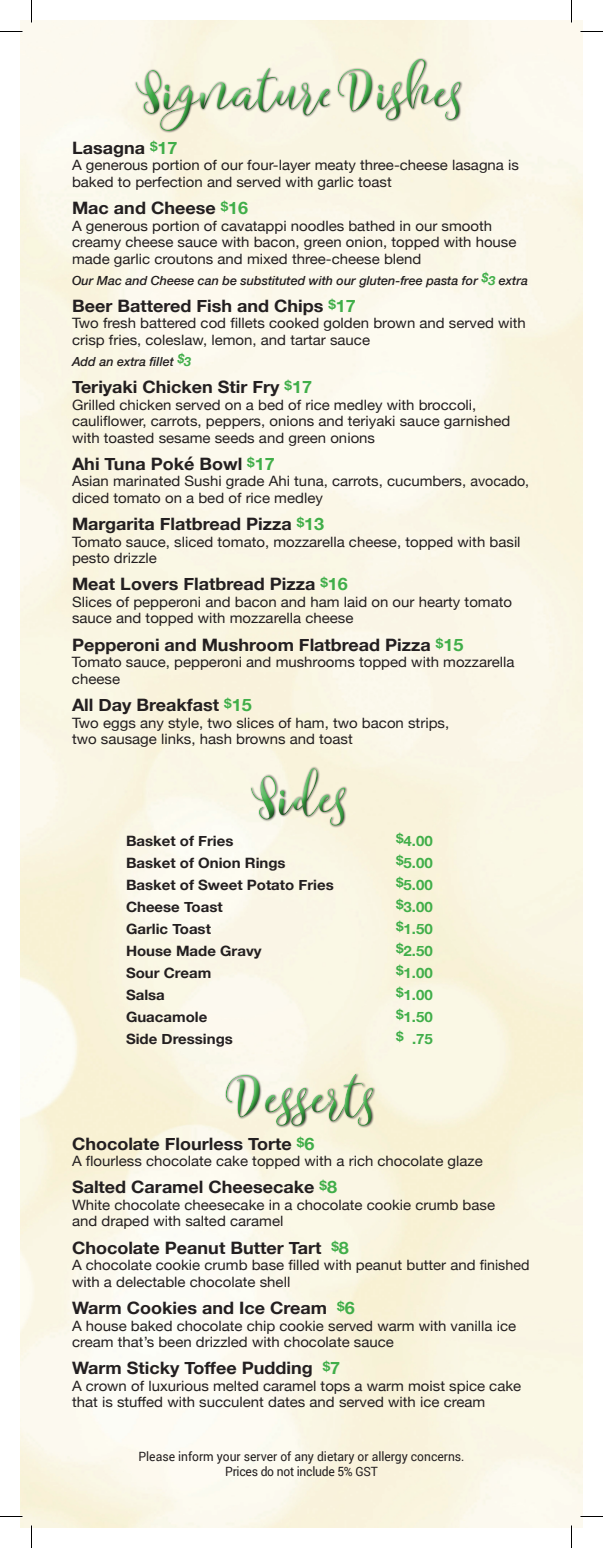
<style>
.page{position:relative;width:603px;height:1548px;background:#fff}
.page>*{position:absolute;margin:0;border:0;box-sizing:border-box;transform-origin:0 0}
.t1{font:49.2px "Flitte";letter-spacing:.01em;color:#40ae49;scale:1.05 1}
.t2{font:700 17.1px "Helvetica Neue";color:#231f20;scale:1.05 1}
.t3{font:14.25px/16.5px "Helvetica Neue";color:#231f20;scale:1.05 1}
.t4{font:700 14.25px "Helvetica Neue";color:#231f20;scale:1.05 1}
.t5{font:700 14.25px "Helvetica Neue";color:#40ae49;scale:1.05 1}
.t6{font:12.75px/15.3px "Roboto";color:#231f20;text-align:center;scale:.95 1}
.t7{font:italic 500 12.6px "Helvetica Neue";color:#231f20}
.s1{color:#40ae49}
.s2{font-weight:700;color:#40ae49}
</style>
<div class="page">
<div style="left:126px;top:50px;width:343px;height:84px;background:#faf7e5"></div>
<div style="left:130px;top:54px;width:341px;height:80px;background:#231f20;opacity:.75"></div>
<div style="left:216px;top:1064px;width:165px;height:67px;background:#faf7e7"></div>
<div style="left:219px;top:1067px;width:164px;height:69px;background:#231f20;opacity:.75"></div>
<div style="left:240px;top:758px;width:114px;height:72px;background:#faf7e5"></div>
<div style="left:245px;top:763px;width:110px;height:73px;background:#231f20;opacity:.75"></div>
<svg style="left:0;top:31px;width:22px;height:1px"></svg>
<svg style="left:580px;top:31px;width:23px;height:1px"></svg>
<svg style="left:0;top:1516px;width:22px;height:1px"></svg>
<svg style="left:580px;top:1516px;width:23px;height:1px"></svg>
<svg style="left:31px;top:0;width:1px;height:22px"></svg>
<svg style="left:31px;top:1526px;width:1px;height:22px"></svg>
<svg style="left:571px;top:0;width:1px;height:22px"></svg>
<svg style="left:571px;top:1526px;width:1px;height:22px"></svg>
<h1 class="t1" style="left:137px;top:53px;width:314px">Signature Dishes</h1>
<p class="t2" style="left:72px;top:134px;width:102px">Lasagna <sup>$</sup><span class="s1">17</span></p>
<p class="t3" style="left:72px;top:158px;width:427px">A generous portion of our four-layer meaty three-cheese lasagna is baked to perfection and served with garlic toast</p>
<p class="t2" style="left:72px;top:195px;width:169px">Mac and Cheese <sup>$</sup><span class="s1">16</span></p>
<p class="t3" style="left:72px;top:218px;width:425px">A generous portion of cavatappi noodles bathed in our smooth creamy cheese sauce with bacon, green onion, topped with house made garlic croutons and mixed three-cheese blend</p>
<p class="t7" style="left:72px;top:269px;width:458px">Our Mac and Cheese can be substituted with our gluten-free pasta for <sup>$</sup><span class="s2">3</span> extra</p>
<p class="t2" style="left:72px;top:292px;width:272px">Beer Battered Fish and Chips <sup>$</sup><span class="s1">17</span></p>
<p class="t3" style="left:72px;top:316px;width:434px">Two fresh battered cod fillets cooked golden brown and served with crisp fries, coleslaw, lemon, and tartar sauce</p>
<p class="t7" style="left:72px;top:350px;width:121px">Add an extra fillet <sup>$</sup><span class="s2">3</span></p>
<p class="t2" style="left:72px;top:373px;width:230px">Teriyaki Chicken Stir Fry <sup>$</sup><span class="s1">17</span></p>
<p class="t3" style="left:72px;top:397px;width:419px">Grilled chicken served on a bed of rice medley with broccoli, cauliflower, carrots, peppers, onions and teriyaki sauce garnished with toasted sesame seeds and green onions</p>
<p class="t2" style="left:72px;top:450px;width:195px">Ahi Tuna Poké Bowl <sup>$</sup><span class="s1">17</span></p>
<p class="t3" style="left:72px;top:474px;width:437px">Asian marinated Sushi grade Ahi tuna, carrots, cucumbers, avocado, diced tomato on a bed of rice medley</p>
<p class="t2" style="left:72px;top:511px;width:242px">Margarita Flatbread Pizza <sup>$</sup><span class="s1">13</span></p>
<p class="t3" style="left:72px;top:534px;width:429px">Tomato sauce, sliced tomato, mozzarella cheese, topped with basil pesto drizzle</p>
<p class="t2" style="left:72px;top:571px;width:264px">Meat Lovers Flatbread Pizza <sup>$</sup><span class="s1">16</span></p>
<p class="t3" style="left:72px;top:594px;width:421px">Slices of pepperoni and bacon and ham laid on our hearty tomato sauce and topped with mozzarella cheese</p>
<p class="t2" style="left:72px;top:631px;width:374px">Pepperoni and Mushroom Flatbread Pizza <sup>$</sup><span class="s1">15</span></p>
<p class="t3" style="left:72px;top:655px;width:423px">Tomato sauce, pepperoni and mushrooms topped with mozzarella cheese</p>
<p class="t2" style="left:72px;top:691px;width:173px">All Day Breakfast <sup>$</sup><span class="s1">15</span></p>
<p class="t3" style="left:72px;top:715px;width:361px">Two eggs any style, two slices of ham, two bacon strips, two sausage links, hash browns and toast</p>
<h1 class="t1" style="left:252px;top:758px;width:95px">Sides</h1>
<p class="t4" style="left:126px;top:830px;width:104px">Basket of Fries</p>
<p class="t5" style="left:396px;top:830px;width:36px"><sup>$</sup>4.00</p>
<p class="t4" style="left:126px;top:852px;width:154px">Basket of Onion Rings</p>
<p class="t5" style="left:396px;top:852px;width:36px"><sup>$</sup>5.00</p>
<p class="t4" style="left:126px;top:874px;width:199px">Basket of Sweet Potato Fries</p>
<p class="t5" style="left:396px;top:874px;width:36px"><sup>$</sup>5.00</p>
<p class="t4" style="left:126px;top:896px;width:94px">Cheese Toast</p>
<p class="t5" style="left:396px;top:896px;width:36px"><sup>$</sup>3.00</p>
<p class="t4" style="left:126px;top:918px;width:82px">Garlic Toast</p>
<p class="t5" style="left:396px;top:918px;width:36px"><sup>$</sup>1.50</p>
<p class="t4" style="left:126px;top:940px;width:131px">House Made Gravy</p>
<p class="t5" style="left:396px;top:940px;width:36px"><sup>$</sup>2.50</p>
<p class="t4" style="left:126px;top:962px;width:83px">Sour Cream</p>
<p class="t5" style="left:396px;top:962px;width:36px"><sup>$</sup>1.00</p>
<p class="t4" style="left:126px;top:983px;width:39px">Salsa</p>
<p class="t5" style="left:396px;top:983px;width:36px"><sup>$</sup>1.00</p>
<p class="t4" style="left:126px;top:1005px;width:79px">Guacamole</p>
<p class="t5" style="left:396px;top:1005px;width:36px"><sup>$</sup>1.50</p>
<p class="t4" style="left:126px;top:1027px;width:103px">Side Dressings</p>
<p class="t5" style="left:396px;top:1027px;width:37px"><sup>$</sup> .75</p>
<h1 class="t1" style="left:226px;top:1059px;width:147px">Desserts</h1>
<p class="t2" style="left:72px;top:1130px;width:232px">Chocolate Flourless Torte <sup>$</sup><span class="s1">6</span></p>
<p class="t3" style="left:72px;top:1154px;width:393px">A flourless chocolate cake topped with a rich chocolate glaze</p>
<p class="t2" style="left:72px;top:1174px;width:254px">Salted Caramel Cheesecake <sup>$</sup><span class="s1">8</span></p>
<p class="t3" style="left:72px;top:1197px;width:404px">White chocolate cheesecake in a chocolate cookie crumb base and draped with salted caramel</p>
<p class="t2" style="left:72px;top:1234px;width:265px">Chocolate Peanut Butter Tart <sup>$</sup><span class="s1">8</span></p>
<p class="t3" style="left:72px;top:1258px;width:437px">A chocolate cookie crumb base filled with peanut butter and finished with a delectable chocolate shell</p>
<p class="t2" style="left:72px;top:1294px;width:271px">Warm Cookies and Ice Cream <sup>$</sup><span class="s1">6</span></p>
<p class="t3" style="left:72px;top:1318px;width:425px">A house baked chocolate chip cookie served warm with vanilla ice cream that’s been drizzled with chocolate sauce</p>
<p class="t2" style="left:72px;top:1355px;width:257px">Warm Sticky Toffee Pudding <sup>$</sup><span class="s1">7</span></p>
<p class="t3" style="left:72px;top:1378px;width:429px">A crown of luxurious melted caramel tops a warm moist spice cake that is stuffed with succulent dates and served with ice cream</p>
<p class="t6" style="left:138px;top:1448px;width:345px">Please inform your server of any dietary or allergy concerns.<br>Prices do not include 5% GST</p>
</div>
